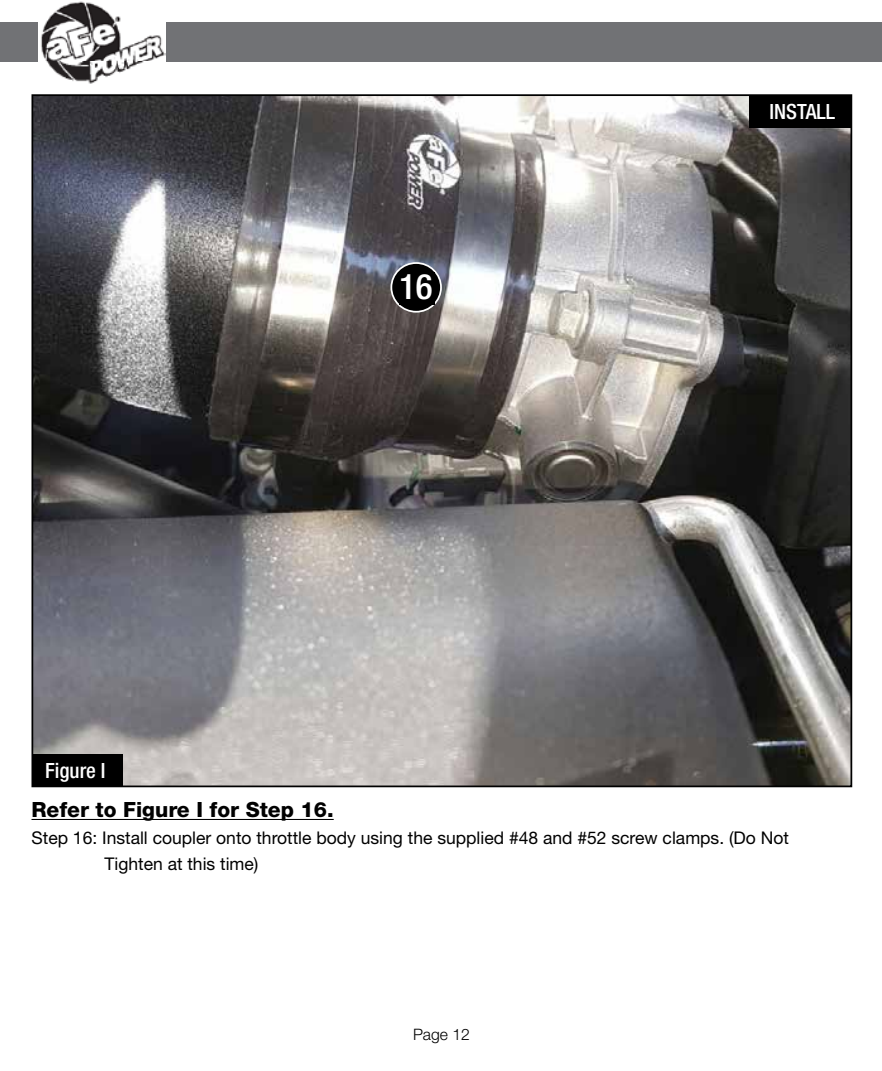
<style>
.page{position:relative;width:882px;height:1071px;background:#fff}
.page>*{position:absolute;margin:0;border:0;box-sizing:border-box;transform-origin:0 0}
.t1{font:500 condensed 35px "Helvetica Neue";color:#fff}
.t2{font:800 21px "Helvetica Neue";color:#000}
.t3{font:500 condensed 21px "Helvetica Neue";color:#fff}
.t4{font:17.5px/26.2px "Helvetica Neue";color:#000}
.t5{font:300 15.75px "Helvetica Neue";color:#000}
</style>
<div class="page">
<img style="left:35px;top:97px;width:814px;height:687px">
<hr style="left:32px;top:819px;width:302px;height:1px;background:#000">
<div style="left:33px;top:754px;width:90px;height:33px;background:#000"></div>
<div style="left:749px;top:95px;width:103px;height:33px;background:#000"></div>
<svg style="left:391px;top:263px;width:50px;height:49px"></svg>
<div style="left:390px;top:262px;width:52px;height:51px;border:2px solid #fff;border-radius:50%"></div>
<div style="left:399px;top:272px;width:35px;height:33px;background:#000"></div>
<div style="left:0;top:22px;width:882px;height:40px;background:#717275"></div>
<img style="left:38px;top:1px;width:127px;height:83px">
<p class="t3" style="left:45px;top:758px;width:62px">Figure I</p>
<h1 class="t1" style="left:399px;top:266px;width:35px">16</h1>
<p class="t3" style="left:770px;top:99px;width:67px">INSTALL</p>
<p class="t2" style="left:32px;top:797px;width:304px">Refer to Figure I for Step 16.</p>
<p class="t4" style="left:104px;top:824px;width:686px;text-indent:-73px">Step 16: Install coupler onto throttle body using the supplied #48 and #52 screw clamps. (Do Not<br>Tighten at this time)</p>
<p class="t5" style="left:413px;top:1024px;width:58px">Page 12</p>
</div>
